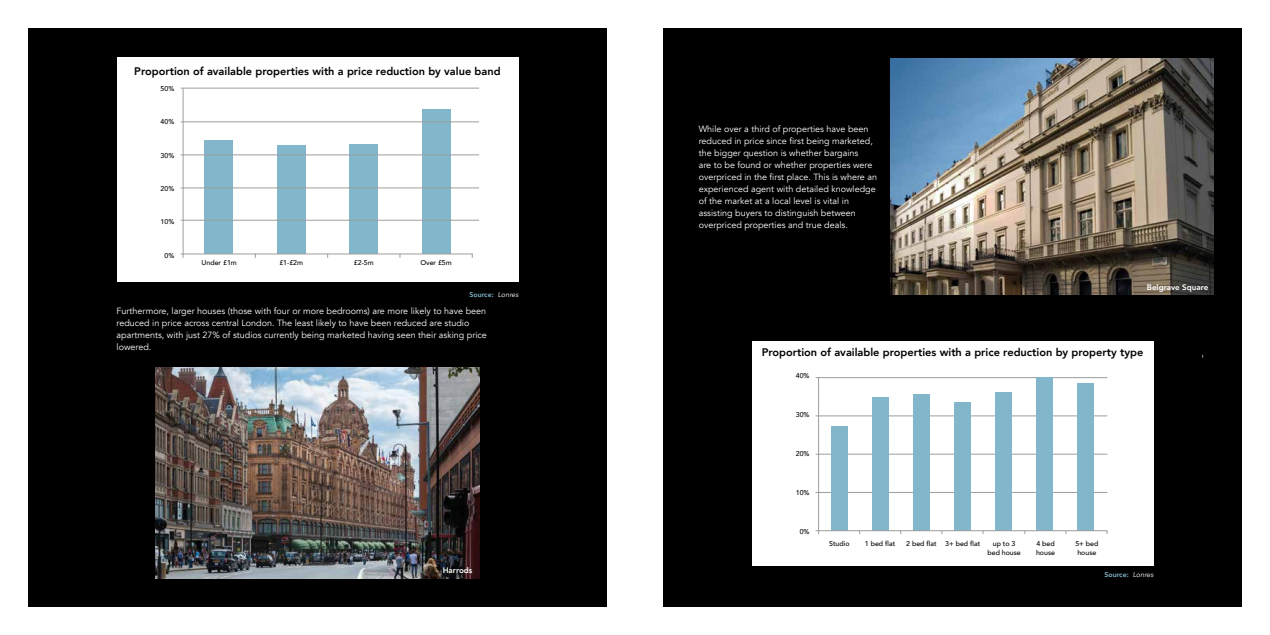
<style>
.page{position:relative;width:1270px;height:635px;background:#fff}
.page>*{position:absolute;margin:0;border:0;box-sizing:border-box;transform-origin:0 0}
.t1{font:800 11px "Avenir";color:#000}
.t2{font:9px/12px "Avenir";color:#fff}
.t3{font:800 8px "Avenir";color:#fff}
.t4{font:500 7px/8.4px "Avenir";color:#000}
.t5{font:800 7px "Avenir";color:#82b6ca}
.s1{font-weight:400;font-style:italic;color:#fff}
</style>
<div class="page">
<div style="left:663px;top:28px;width:579px;height:579px;background:#000"></div>
<div style="left:28px;top:28px;width:579px;height:579px;background:#000"></div>
<img style="left:156px;top:368px;width:323px;height:210px">
<div style="left:117px;top:57px;width:401px;height:225px;background:#fff"></div>
<div style="left:204px;top:141px;width:29px;height:113px;background:#82b6ca"></div>
<div style="left:277px;top:146px;width:29px;height:108px;background:#82b6ca"></div>
<div style="left:349px;top:145px;width:29px;height:109px;background:#82b6ca"></div>
<div style="left:422px;top:110px;width:29px;height:144px;background:#82b6ca"></div>
<hr style="left:181px;top:254px;width:291px;height:1px;background:#9d9d9c">
<hr style="left:181px;top:220px;width:298px;height:1px;background:#9d9d9c">
<hr style="left:181px;top:188px;width:298px;height:1px;background:#9d9d9c">
<hr style="left:181px;top:155px;width:298px;height:1px;background:#9d9d9c">
<hr style="left:181px;top:122px;width:298px;height:1px;background:#9d9d9c">
<hr style="left:181px;top:88px;width:298px;height:1px;background:#9d9d9c">
<hr style="left:183px;top:88px;width:1px;height:170px;background:#9d9d9c">
<div style="left:752px;top:341px;width:401px;height:225px;background:#fff"></div>
<hr style="left:816px;top:454px;width:291px;height:1px;background:#9d9d9c">
<hr style="left:816px;top:416px;width:291px;height:1px;background:#9d9d9c">
<hr style="left:816px;top:377px;width:291px;height:1px;background:#9d9d9c">
<hr style="left:816px;top:492px;width:291px;height:1px;background:#9d9d9c">
<hr style="left:818px;top:378px;width:1px;height:156px;background:#9d9d9c">
<div style="left:831px;top:426px;width:16px;height:105px;background:#82b6ca"></div>
<div style="left:872px;top:397px;width:17px;height:134px;background:#82b6ca"></div>
<div style="left:913px;top:394px;width:17px;height:137px;background:#82b6ca"></div>
<div style="left:954px;top:403px;width:17px;height:128px;background:#82b6ca"></div>
<div style="left:996px;top:393px;width:16px;height:138px;background:#82b6ca"></div>
<div style="left:1037px;top:378px;width:16px;height:153px;background:#82b6ca"></div>
<div style="left:1078px;top:384px;width:16px;height:147px;background:#82b6ca"></div>
<hr style="left:816px;top:530px;width:291px;height:1px;background:#9d9d9c">
<img style="left:890px;top:58px;width:323px;height:237px">
<p class="t1" style="left:134px;top:63px;width:368px">Proportion of available properties with a price reduction by value band</p>
<p class="t4" style="left:161px;top:84px;width:15px">50%</p>
<p class="t4" style="left:161px;top:117px;width:15px">40%</p>
<p class="t4" style="left:161px;top:151px;width:15px">30%</p>
<p class="t4" style="left:161px;top:184px;width:15px">20%</p>
<p class="t4" style="left:161px;top:217px;width:15px">10%</p>
<p class="t4" style="left:164px;top:251px;width:11px">0%</p>
<p class="t4" style="left:202px;top:258px;width:37px">Under £1m</p>
<p class="t4" style="left:279px;top:258px;width:25px">£1-£2m</p>
<p class="t4" style="left:354px;top:258px;width:21px">£2-5m</p>
<p class="t4" style="left:420px;top:258px;width:33px">Over £5m</p>
<p class="t5" style="left:469px;top:289px;width:51px">Source: <span class="s1">Lonres</span></p>
<p class="t2" style="left:117px;top:305px;width:372px">Furthermore, larger houses (those with four or more bedrooms) are more likely to have been reduced in price across central London. The least likely to have been reduced are studio apartments, with just 27% of studios currently being marketed having seen their asking price lowered.</p>
<p class="t3" style="left:443px;top:564px;width:31px">Harrods</p>
<p class="t2" style="left:699px;top:123px;width:180px">While over a third of properties have been reduced in price since first being marketed, the bigger question is whether bargains<br>are to be found or whether properties were overpriced in the first place. This is where an experienced agent with detailed knowledge of the market at a local level is vital in assisting buyers to distinguish between overpriced properties and true deals.</p>
<p class="t3" style="left:1147px;top:281px;width:63px">Belgrave Square</p>
<p class="t1" style="left:762px;top:344px;width:383px">Proportion of available properties with a price reduction by property type</p>
<p class="t4" style="left:796px;top:371px;width:15px">40%</p>
<p class="t4" style="left:796px;top:410px;width:15px">30%</p>
<p class="t4" style="left:796px;top:449px;width:15px">20%</p>
<p class="t4" style="left:796px;top:488px;width:15px">10%</p>
<p class="t4" style="left:800px;top:527px;width:11px">0%</p>
<p class="t4" style="left:829px;top:539px;width:22px">Studio</p>
<p class="t4" style="left:865px;top:539px;width:32px">1 bed flat</p>
<p class="t4" style="left:906px;top:539px;width:76px">2 bed flat 3+ bed flat</p>
<p class="t4" style="left:987px;top:539px;width:35px;text-align:center">up to 3 bed house</p>
<p class="t4" style="left:1036px;top:539px;width:20px">4 bed house</p>
<p class="t4" style="left:1075px;top:539px;width:24px">5+ bed house</p>
<p class="t5" style="left:1104px;top:569px;width:51px">Source: <span class="s1">Lonres</span></p>
</div>
